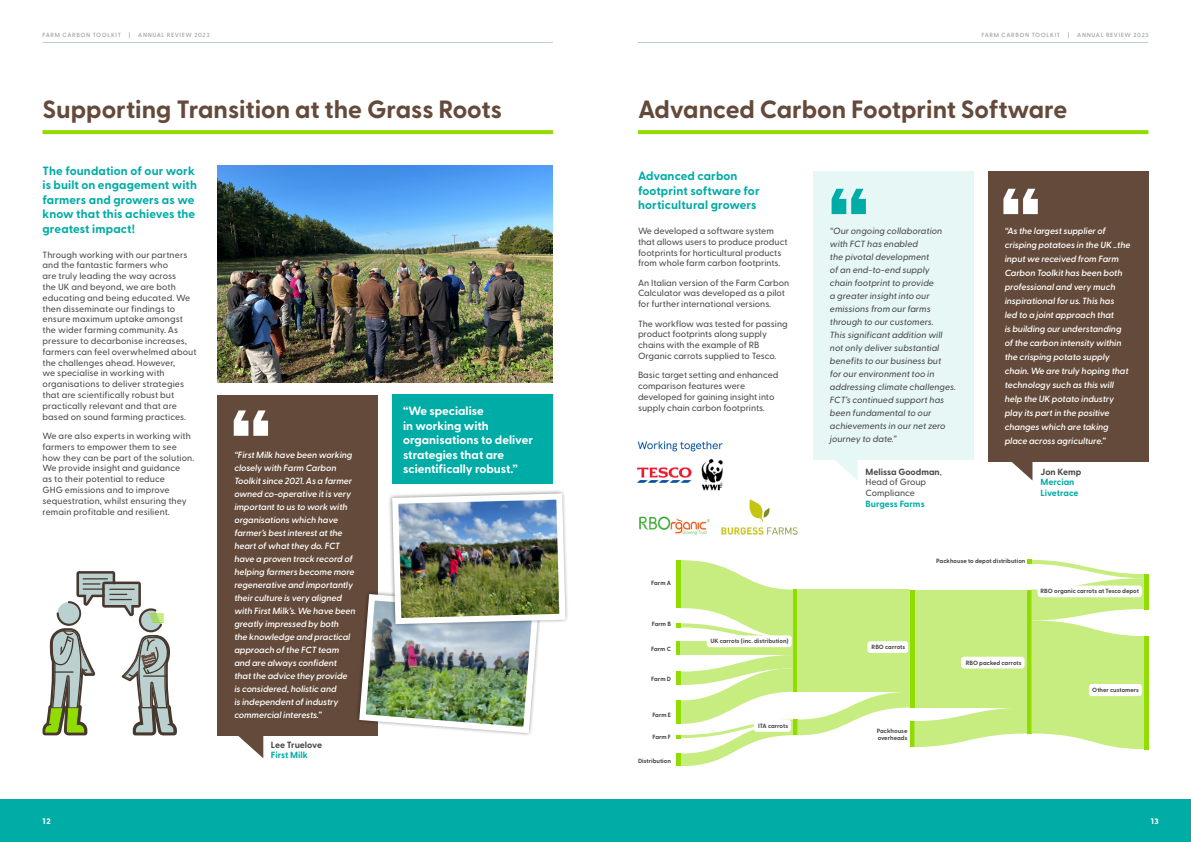
<style>
.page{position:relative;width:1191px;height:842px;background:#fff}
.page>*{position:absolute;margin:0;border:0;box-sizing:border-box;transform-origin:0 0}
.t1{font:700 25px "Greycliff CF";color:#644a3a}
.t2{font:700 12px/14.4px "Greycliff CF";letter-spacing:.01em;color:#00aca6}
.t3{font:700 12px/14.4px "Greycliff CF";color:#fff}
.t4{font:500 9px/10.8px "Greycliff CF";color:#4a4a49}
.t5{font:italic 600 9px/13px "Greycliff CF";letter-spacing:-.01em;color:#fff}
.t6{font:italic 500 9px/13px "Greycliff CF";color:#4a4a49}
.t7{font:700 9px/10.8px "Greycliff CF";color:#00aca6}
.t8{font:700 9px/10.8px "Greycliff CF";color:#4a4a49}
.t9{font:800 8px "Greycliff CF";color:#fff}
.t10{font:700 6.1px/7.4px "Greycliff CF";color:#4a4a49}
.t11{font:600 6px "Greycliff CF";letter-spacing:.11em;color:#a4a4a4}
.s1{color:#00aca6}
.s2{font-weight:700}
.s3{font-weight:700;color:#00aca6}
.s4{color:#4a4a49}
</style>
<div class="page">
<svg style="left:43px;top:571px;width:134px;height:164px"></svg>
<svg style="left:638px;top:130px;width:510px;height:4px;background:#93dd08"></svg>
<svg style="left:43px;top:130px;width:510px;height:4px;background:#93dd08"></svg>
<div style="left:217px;top:394px;width:161px;height:341px;background:#644a3a"></div>
<svg style="left:234px;top:735px;width:29px;height:23px"></svg>
<svg style="left:234px;top:410px;width:34px;height:26px"></svg>
<img style="left:217px;top:165px;width:335px;height:217px">
<div style="left:392px;top:394px;width:160px;height:90px;background:#00aca6"></div>
<div style="left:813px;top:171px;width:160px;height:288px;background:#e6f7f6"></div>
<div style="left:987px;top:171px;width:161px;height:290px;background:#644a3a"></div>
<svg style="left:828px;top:459px;width:29px;height:21px"></svg>
<svg style="left:1003px;top:461px;width:29px;height:19px"></svg>
<img style="left:638px;top:517px;width:71px;height:17px">
<img style="left:721px;top:499px;width:77px;height:36px">
<img style="left:636px;top:441px;width:87px;height:50px">
<hr style="left:1144px;top:636px;width:4px;height:113px;background:#90dc00">
<hr style="left:1144px;top:574px;width:4px;height:35px;background:#90dc00">
<svg style="left:676px;top:560px;width:468px;height:206px"></svg>
<div style="left:707px;top:635px;width:84px;height:12px;background:#fff;border-radius:3px"></div>
<div style="left:867px;top:641px;width:41px;height:12px;background:#fff;border-radius:3px"></div>
<div style="left:753px;top:720px;width:38px;height:12px;background:#fff;border-radius:3px"></div>
<div style="left:961px;top:657px;width:63px;height:11px;background:#fff;border-radius:3px"></div>
<div style="left:1089px;top:684px;width:52px;height:12px;background:#fff;border-radius:3px"></div>
<div style="left:1037px;top:585px;width:104px;height:12px;background:#fff;border-radius:3px"></div>
<svg style="left:831px;top:189px;width:35px;height:25px"></svg>
<svg style="left:1003px;top:189px;width:34px;height:25px"></svg>
<img style="left:354px;top:490px;width:214px;height:246px">
<div style="left:595px;top:799px;width:596px;height:43px;background:#00aca6"></div>
<div style="left:0;top:799px;width:595px;height:43px;background:#00aca6"></div>
<hr style="left:638px;top:42px;width:510px;height:1px;background:#bbd1cf">
<hr style="left:43px;top:42px;width:510px;height:1px;background:#bbd1cf">
<p class="t11" style="left:43px;top:30px;width:80px">FARM CARBON TOOLKIT</p>
<p class="t11" style="left:129px;top:30px;width:3px">|</p>
<p class="t11" style="left:138px;top:30px;width:73px">ANNUAL REVIEW 2023</p>
<p class="t11" style="left:981px;top:30px;width:80px">FARM CARBON TOOLKIT</p>
<p class="t11" style="left:1068px;top:30px;width:3px">|</p>
<p class="t11" style="left:1077px;top:30px;width:73px">ANNUAL REVIEW 2023</p>
<p class="t1" style="left:43px;top:90px;width:461px">Supporting Transition at the Grass Roots</p>
<p class="t1" style="left:638px;top:90px;width:431px">Advanced Carbon Footprint Software</p>
<p class="t2" style="left:43px;top:163px;width:156px">The foundation of our work is built on engagement with farmers and growers as we know that this achieves the greatest impact!</p>
<p class="t4" style="left:43px;top:248px;width:155px">Through working with our partners and the fantastic farmers who<br>are truly leading the way across<br>the UK and beyond, we are both educating and being educated. We then disseminate our findings to ensure maximum uptake amongst the wider farming community. As pressure to decarbonise increases, farmers can feel overwhelmed about the challenges ahead. However,<br>we specialise in working with organisations to deliver strategies that are scientifically robust but practically relevant and that are based on sound farming practices.</p>
<p class="t4" style="left:43px;top:430px;width:153px">We are also experts in working with farmers to empower them to see how they can be part of the solution.<br>We provide insight and guidance<br>as to their potential to reduce<br>GHG emissions and to improve sequestration, whilst ensuring they remain profitable and resilient.</p>
<p class="t5" style="left:234px;top:448px;width:123px">“First Milk have been working closely with Farm Carbon<br>Toolkit since 2021. As a farmer owned co-operative it is very important to us to work with organisations which have farmer’s best interest at the heart of what they do. FCT have a proven track record of helping farmers become more regenerative and importantly their culture is very aligned with First Milk’s. We have been greatly impressed by both<br>the knowledge and practical approach of the FCT team and are always confident that the advice they provide is considered, holistic and<br>is independent of industry commercial interests.”</p>
<p class="t8" style="left:271px;top:738px;width:53px">Lee Truelove<br><span class="s1">First Milk</span></p>
<p class="t3" style="left:403px;top:403px;width:131px">“We specialise<br>in working with organisations to deliver strategies that are scientifically robust.”</p>
<p class="t2" style="left:638px;top:168px;width:123px">Advanced carbon footprint software for horticultural growers</p>
<p class="t4" style="left:638px;top:225px;width:151px">We developed a software system that allows users to produce product footprints for horticultural products from whole farm carbon footprints.</p>
<p class="t4" style="left:638px;top:276px;width:153px">An Italian version of the Farm Carbon<br>Calculator was developed as a pilot for further international versions.</p>
<p class="t4" style="left:638px;top:317px;width:151px">The workflow was tested for passing product footprints along supply chains with the example of RB Organic carrots supplied to Tesco.</p>
<p class="t4" style="left:638px;top:369px;width:142px">Basic target setting and enhanced comparison features were developed for gaining insight into supply chain carbon footprints.</p>
<p class="t10" style="left:651px;top:578px;width:21px">Farm A</p>
<p class="t10" style="left:652px;top:620px;width:21px">Farm B</p>
<p class="t10" style="left:651px;top:644px;width:21px">Farm C</p>
<p class="t10" style="left:651px;top:675px;width:21px">Farm D</p>
<p class="t10" style="left:652px;top:710px;width:20px">Farm E</p>
<p class="t10" style="left:652px;top:733px;width:20px">Farm F</p>
<p class="t10" style="left:638px;top:757px;width:35px">Distribution</p>
<p class="t10" style="left:710px;top:637px;width:80px">UK carrots (inc. distribution)</p>
<p class="t10" style="left:758px;top:721px;width:31px">ITA carrots</p>
<p class="t6" style="left:830px;top:224px;width:127px">“Our ongoing collaboration with FCT has enabled<br>the pivotal development<br>of an end-to-end supply<br>chain footprint to provide<br>a greater insight into our emissions from our farms through to our customers.<br>This significant addition will not only deliver substantial benefits to our business but<br>for our environment too in addressing climate challenges.<br>FCT’s continued support has been fundamental to our achievements in our net zero journey to date.”</p>
<p class="t5" style="left:1004px;top:224px;width:127px;line-height:14px">“As the largest supplier of crisping potatoes in the UK ..the input we received from Farm<br>Carbon Toolkit has been both professional and very much inspirational for us. This has<br>led to a joint approach that<br>is building our understanding of the carbon intensity within the crisping potato supply chain. We are truly hoping that technology such as this will help the UK potato industry play its part in the positive changes which are taking place across agriculture.”</p>
<p class="t4" style="left:865px;top:465px;width:78px"><span class="s2">Melissa Goodman</span>,<br>Head of Group<br>Compliance<br><span class="s3">Burgess Farms</span></p>
<p class="t7" style="left:1040px;top:466px;width:42px"><span class="s4">Jon Kemp<br></span>Mercian<br>Livetrace</p>
<p class="t10" style="left:871px;top:643px;width:35px">RBO carrots</p>
<p class="t10" style="left:876px;top:726px;width:32px">Packhouse overheads</p>
<p class="t10" style="left:936px;top:557px;width:91px">Packhouse to depot distribution</p>
<p class="t10" style="left:1040px;top:587px;width:100px">RBO organic carrots at Tesco depot</p>
<p class="t10" style="left:965px;top:658px;width:57px">RBO packed carrots</p>
<p class="t10" style="left:1092px;top:686px;width:48px">Other customers</p>
<p class="t9" style="left:43px;top:815px;width:10px">12</p>
<p class="t9" style="left:1150px;top:815px;width:9px">13</p>
</div>
